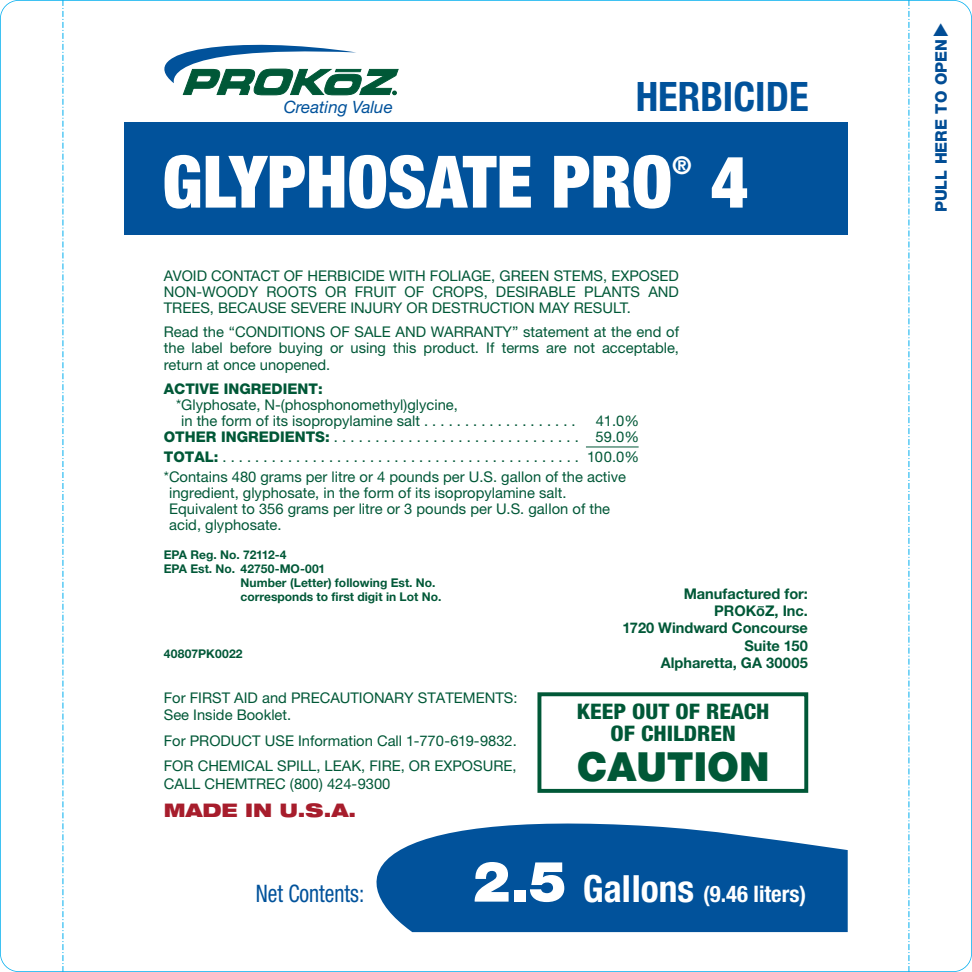
<style>
.page{position:relative;width:972px;height:972px;background:#fff}
.page>*{position:absolute;margin:0;border:0;box-sizing:border-box;transform-origin:0 0}
.t1{font:900 condensed 72.4px "Helvetica Neue";color:#fff}
.t2{font:700 condensed 40.6px "Helvetica Neue";color:#01529b}
.t3{font:900 40.2px "Helvetica Neue";color:#005837}
.t4{font:700 condensed 24.6px "Helvetica Neue";color:#fff}
.t5{font:condensed 24.2px "Helvetica Neue";color:#01529b;scale:.9 1}
.t6{font:700 condensed 22.8px "Helvetica Neue";color:#fff}
.t7{font:800 condensed 21.4px/21.4px "Helvetica Neue";color:#005837;text-align:center;scale:1.08 1}
.t8{font:900 expanded 18.8px "Helvetica Neue";color:#a71d2c}
.t9{font:italic 17px "Helvetica Neue";color:#01529b}
.t10{font:800 16px "Helvetica Neue";color:#014d95}
.t11{font:14.8px/16px "Helvetica Neue";color:#005837}
.t12{font:700 14.8px/17px "Helvetica Neue";color:#005837;text-align:right}
.t13{font:800 14.8px "Helvetica Neue";color:#005837}
.t14{font:700 12px "Helvetica Neue";color:#005837}
.s1{font-weight:800}
.s2{font-weight:900;font-stretch:normal;font-size:56.2px}
.s3{font-size:37.6px}
</style>
<div class="page">
<svg style="left:62px;top:0;width:1px;height:972px"></svg>
<svg style="left:908px;top:0;width:1px;height:972px"></svg>
<svg style="left:376px;top:823px;width:472px;height:109px;fill:#01529b"></svg>
<div style="left:124px;top:122px;width:724px;height:112px;background:#01529b"></div>
<div style="left:537px;top:692px;width:271px;height:101px;border:4px solid #005837"></div>
<hr style="left:586px;top:446px;width:53px;height:1px;background:#005837">
<svg style="left:164px;top:44px;width:234px;height:51px"></svg>
<p class="t9" style="left:284px;top:101px;width:111px">Creating Value</p>
<h2 class="t2" style="left:636px;top:82px;width:174px">HERBICIDE</h2>
<h1 class="t1" style="left:162px;top:156px;width:511px">GLYPHOSATE PRO</h1>
<h3 class="t4" style="left:672px;top:156px;width:21px">®</h3>
<h1 class="t1" style="left:711px;top:156px;width:39px">4</h1>
<p class="t11" style="left:164px;top:269px;width:517px;text-align:justify">AVOID CONTACT OF HERBICIDE WITH FOLIAGE, GREEN STEMS, EXPOSED NON-WOODY ROOTS OR FRUIT OF CROPS, DESIRABLE PLANTS AND TREES, BECAUSE SEVERE INJURY OR DESTRUCTION MAY RESULT.</p>
<p class="t11" style="left:164px;top:326px;width:517px;text-align:justify">Read the “CONDITIONS OF SALE AND WARRANTY” statement at the end of the label before buying or using this product. If terms are not acceptable, return at once unopened.</p>
<p class="t13" style="left:164px;top:383px;width:160px">ACTIVE INGREDIENT:</p>
<p class="t11" style="left:181px;top:398px;width:396px;text-indent:-5px">*Glyphosate, N-(phosphonomethyl)glycine,<br>in the form of its isopropylamine salt . . . . . . . . . . . . . . . . . . .</p>
<p class="t11" style="left:164px;top:414px;width:477px;text-align:right">41.0%<br><span class="s1">OTHER INGREDIENTS:</span> . . . . . . . . . . . . . . . . . . . . . . . . . . . . . . 59.0%</p>
<p class="t11" style="left:164px;top:448px;width:477px;line-height:20px"><span class="s1">TOTAL:</span> . . . . . . . . . . . . . . . . . . . . . . . . . . . . . . . . . . . . . . . . . . . . 100.0% *Contains 480 grams per litre or 4 pounds per U.S. gallon of the active</p>
<p class="t11" style="left:169px;top:486px;width:443px">ingredient, glyphosate, in the form of its isopropylamine salt.<br>Equivalent to 356 grams per litre or 3 pounds per U.S. gallon of the acid, glyphosate.</p>
<p class="t14" style="left:164px;top:551px;width:124px">EPA Reg. No. 72112-4</p>
<p class="t14" style="left:164px;top:565px;width:163px">EPA Est. No. 42750-MO-001</p>
<p class="t14" style="left:241px;top:579px;width:196px">Number (Letter) following Est. No.</p>
<p class="t14" style="left:241px;top:593px;width:202px">corresponds to first digit in Lot No.</p>
<p class="t12" style="left:622px;top:587px;width:187px">Manufactured for:<br>PROKoZ, Inc.<br>1720 Windward Concourse<br>Suite 150<br>Alpharetta, GA 30005</p>
<p class="t14" style="left:164px;top:649px;width:80px">40807PK0022</p>
<p class="t11" style="left:164px;top:690px;width:355px;line-height:17.4px">For FIRST AID and PRECAUTIONARY STATEMENTS:<br>See Inside Booklet.</p>
<p class="t11" style="left:164px;top:729px;width:355px;line-height:25.4px">For PRODUCT USE Information Call 1-770-619-9832.<br>FOR CHEMICAL SPILL, LEAK, FIRE, OR EXPOSURE,</p>
<p class="t11" style="left:164px;top:777px;width:228px">CALL CHEMTREC (800) 424-9300</p>
<p class="t8" style="left:164px;top:803px;width:194px">MADE IN U.S.A.</p>
<h3 class="t7" style="left:577px;top:703px;width:180px">KEEP OUT OF REACH<br>OF CHILDREN</h3>
<h3 class="t3" style="left:577px;top:752px;width:194px">CAUTION</h3>
<h3 class="t5" style="left:256px;top:884px;width:122px">Net Contents:</h3>
<h3 class="t6" style="left:473px;top:885px;width:335px"><span class="s2">2.5</span> <span class="s3">Gallons</span> (9.46 liters)</h3>
<p class="t10" style="left:935px;top:212px;width:175px;rotate:-90deg">PULL HERE TO OPEN</p>
</div>
